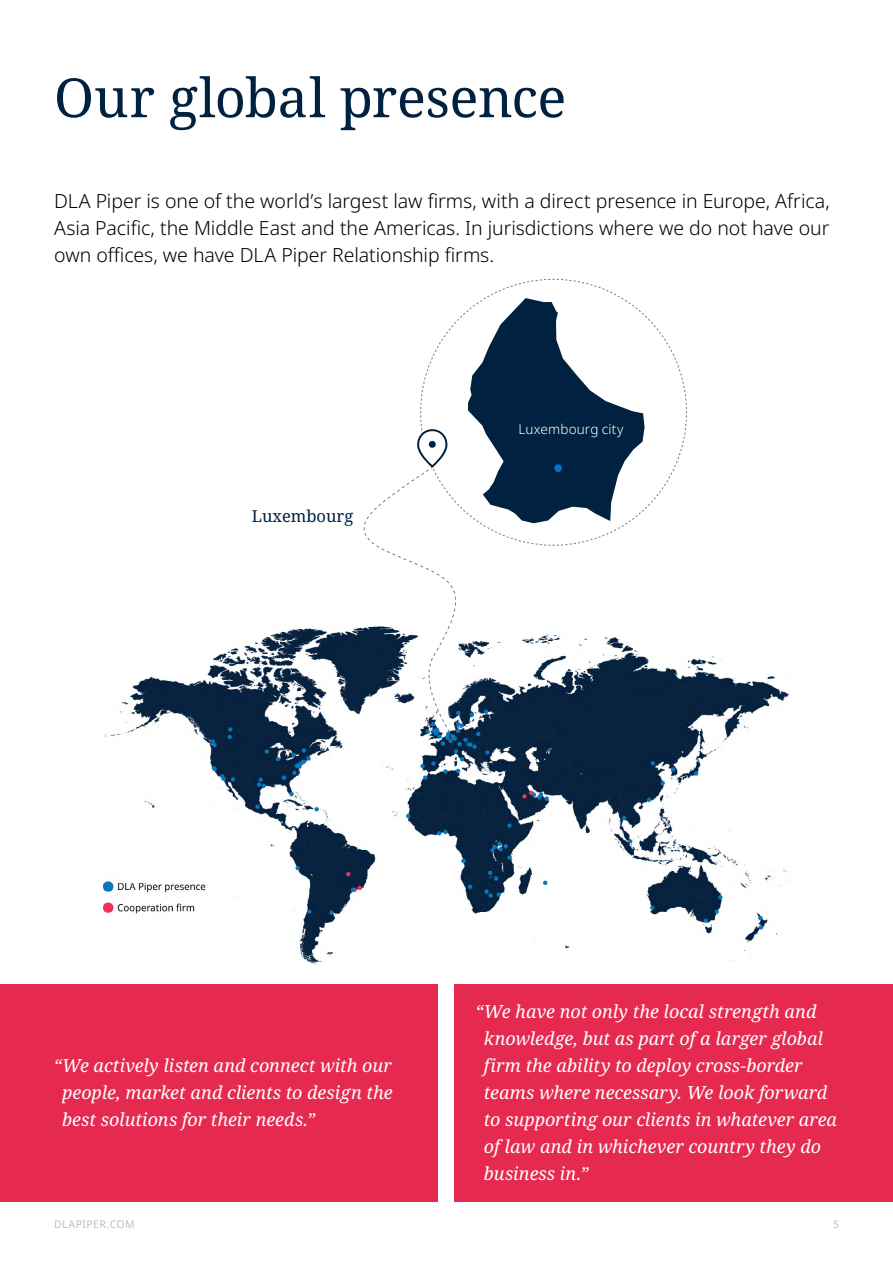
<style>
.page{position:relative;width:893px;height:1263px;background:#fff}
.page>*{position:absolute;margin:0;border:0;box-sizing:border-box;transform-origin:0 0}
.t1{font:54px "Noto Serif";letter-spacing:-.005em;color:#002240}
.t2{font:300 19.5px/27px "Noto Sans";letter-spacing:-.005em;color:#000;text-align:justify}
.t3{font:italic 18px/27px "Noto Serif";color:#fff;text-align:justify}
.t4{font:16.5px "Noto Serif";color:#002240}
.t5{font:300 13.5px "Noto Sans";letter-spacing:.01em;color:#fff}
.t6{font:10.5px "Noto Sans";letter-spacing:.04em;color:#bebebe}
</style>
<div class="page">
<div style="left:0;top:984px;width:438px;height:217px;background:#e62a4f"></div>
<div style="left:454px;top:984px;width:439px;height:217px;background:#e62a4f"></div>
<img style="left:104px;top:628px;width:685px;height:337px">
<svg style="left:339px;top:279px;width:348px;height:462px"></svg>
<h1 class="t1" style="left:54px;top:61px;width:514px">Our global presence</h1>
<p class="t2" style="left:54px;top:188px;width:777px">DLA Piper is one of the world’s largest law firms, with a direct presence in Europe, Africa, Asia Pacific, the Middle East and the Americas. In jurisdictions where we do not have our own offices, we have DLA Piper Relationship firms.</p>
<p class="t4" style="left:252px;top:505px;width:103px">Luxembourg</p>
<p class="t5" style="left:518px;top:420px;width:107px">Luxembourg city</p>
<p class="t3" style="left:62px;top:1052px;width:332px;text-indent:-8px">“We actively listen and connect with our people, market and clients to design the best solutions for their needs.”</p>
<p class="t3" style="left:484px;top:998px;width:355px;text-align:left;text-indent:-8px">“We have not only the local strength and knowledge, but as part of a larger global firm the ability to deploy cross-border teams where necessary. We look forward to supporting our clients in whatever area of law and in whichever country they do business in.”</p>
<p class="t6" style="left:54px;top:1216px;width:82px">DLAPIPER.COM</p>
<p class="t6" style="left:833px;top:1216px;width:7px">5</p>
</div>
